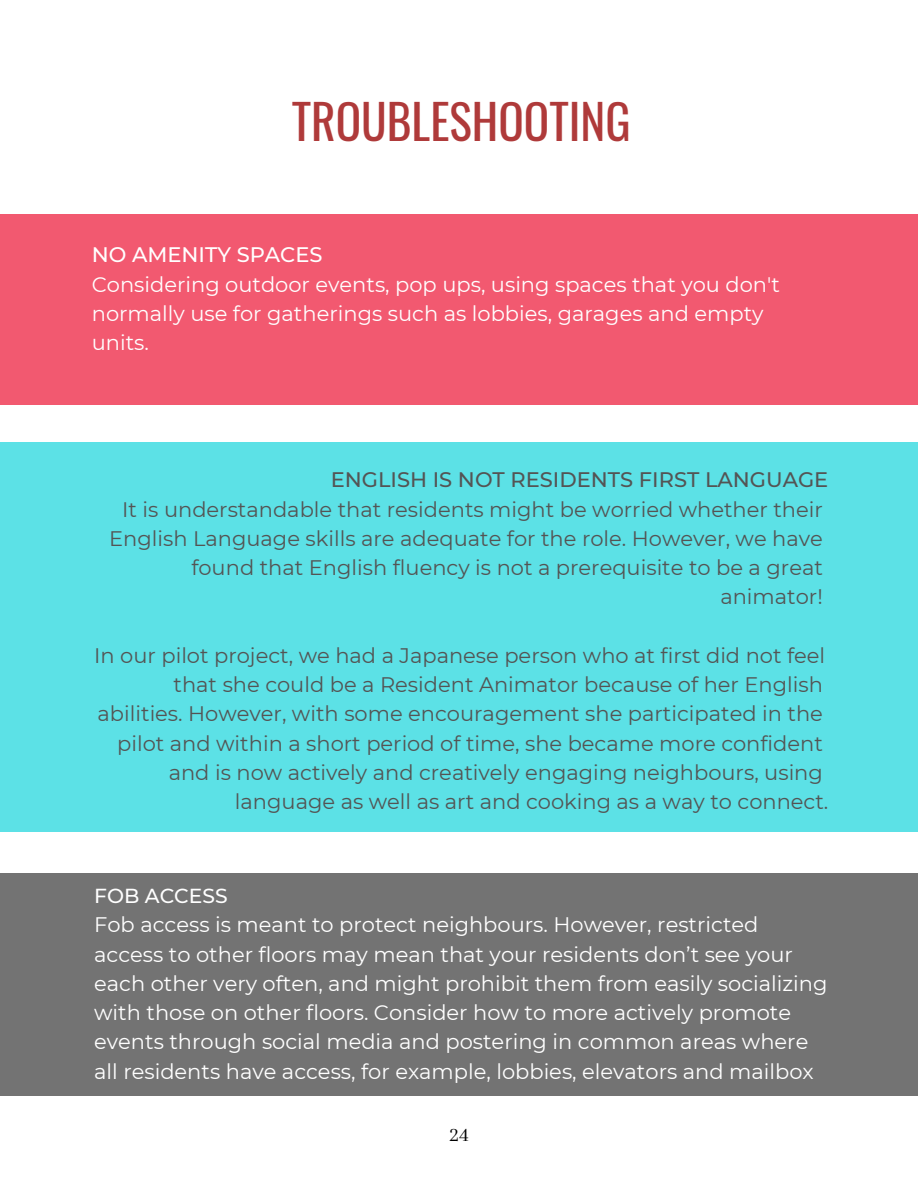
<style>
.page{position:relative;width:918px;height:1188px;background:#fff}
.page>*{position:absolute;margin:0;border:0;box-sizing:border-box;transform-origin:0 0}
.t1{font:47.25px "Oswald";color:#af3a3a}
.t2{font:21px/29.2px "Montserrat";color:#545454;text-align:right}
.t3{font:21px/29.2px "Montserrat";color:#fff}
.t4{font:500 21px "Montserrat";color:#545454}
.t5{font:500 21px "Montserrat";color:#fff}
.t6{font:21px "Arapey";color:#000}
.t7{font:500 20.25px "Montserrat";color:#fff}
</style>
<div class="page">
<div style="left:0;top:215px;width:918px;height:190px;background:#f25970"></div>
<div style="left:0;top:442px;width:918px;height:190px;background:#5ce1e6"></div>
<div style="left:0;top:632px;width:918px;height:200px;background:#5ce1e6"></div>
<div style="left:0;top:873px;width:918px;height:223px;background:#737373"></div>
<h1 class="t1" style="left:292px;top:85px;width:341px">TROUBLESHOOTING</h1>
<p class="t5" style="left:92px;top:242px;width:232px">NO AMENITY SPACES</p>
<p class="t3" style="left:92px;top:269px;width:690px">Considering outdoor events, pop ups, using spaces that you don't normally use for gatherings such as lobbies, garages and empty units.</p>
<p class="t4" style="left:331px;top:467px;width:499px">ENGLISH IS NOT RESIDENTS FIRST LANGUAGE</p>
<p class="t2" style="left:109px;top:494px;width:715px">It is understandable that residents might be worried whether their English Language skills are adequate for the role. However, we have found that English fluency is not a prerequisite to be a great animator!</p>
<p class="t2" style="left:94px;top:641px;width:736px">In our pilot project, we had a Japanese person who at first did not feel that she could be a Resident Animator because of her English abilities. However, with some encouragement she participated in the pilot and within a short period of time, she became more confident and is now actively and creatively engaging neighbours, using language as well as art and cooking as a way to connect.</p>
<p class="t7" style="left:94px;top:884px;width:135px">FOB ACCESS</p>
<p class="t3" style="left:94px;top:910px;width:735px">Fob access is meant to protect neighbours. However, restricted access to other floors may mean that your residents don’t see your each other very often, and might prohibit them from easily socializing with those on other floors. Consider how to more actively promote events through social media and postering in common areas where all residents have access, for example, lobbies, elevators and mailbox</p>
<p class="t6" style="left:449px;top:1123px;width:21px">24</p>
</div>
